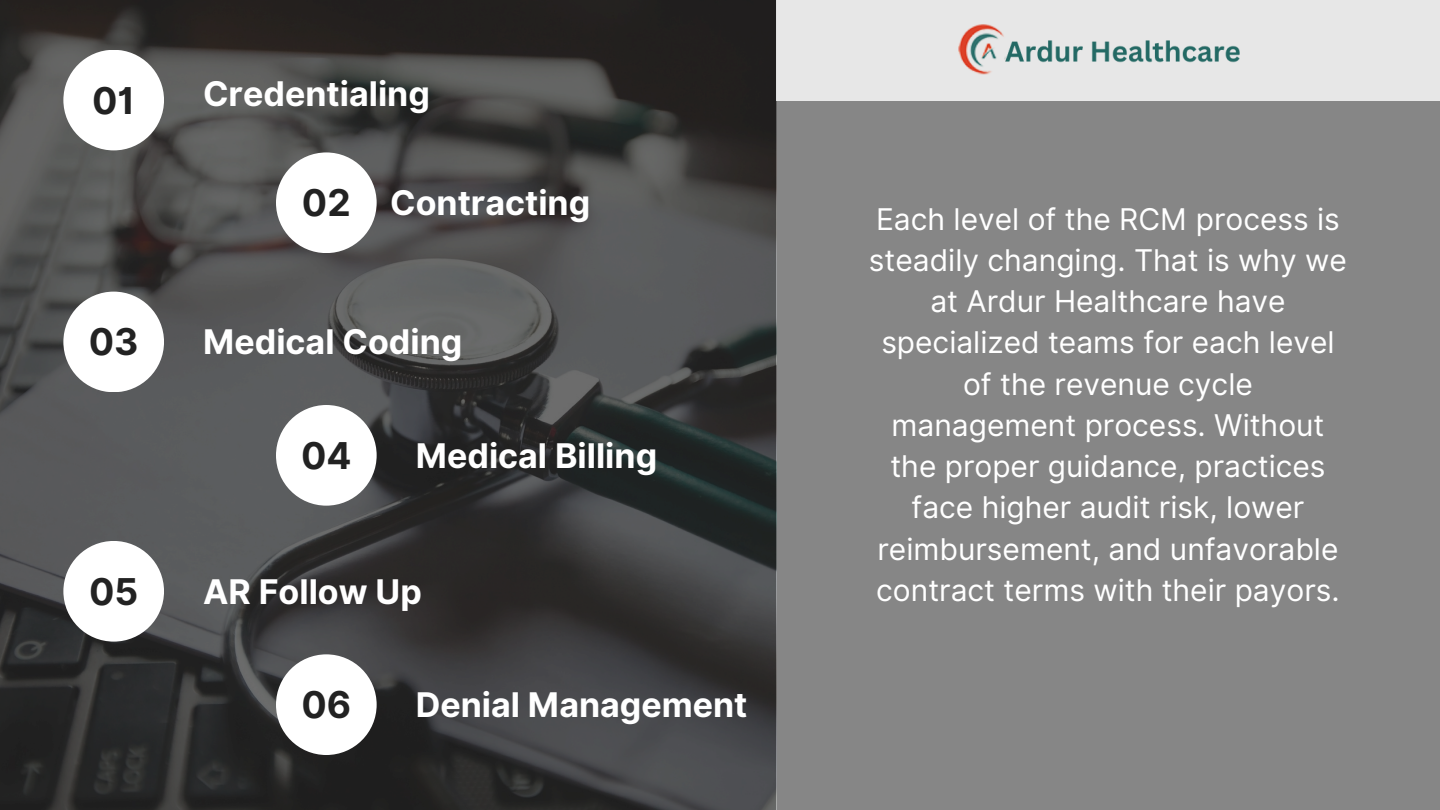
<style>
.page{position:relative;width:1440px;height:810px;background:#868686}
.page>*{position:absolute;margin:0;border:0;box-sizing:border-box;transform-origin:0 0}
.t1{font:700 37px "Inter";color:#222}
.t2{font:700 34px "Inter";color:#fff}
.t3{font:29.9px/41.2px "Inter";color:#fff;text-align:center}
</style>
<div class="page">
<img style="left:0;top:0;width:776px;height:810px">
<div style="left:63px;top:50px;width:101px;height:100px;background:#fff;border-radius:50%"></div>
<div style="left:276px;top:152px;width:101px;height:101px;background:#fff;border-radius:50%"></div>
<div style="left:63px;top:292px;width:101px;height:100px;background:#fff;border-radius:50%"></div>
<div style="left:776px;top:0;width:664px;height:100px;background:#e7e7e7"></div>
<img style="left:958px;top:24px;width:282px;height:51px">
<div style="left:276px;top:405px;width:101px;height:101px;background:#fff;border-radius:50%"></div>
<div style="left:63px;top:541px;width:101px;height:101px;background:#fff;border-radius:50%"></div>
<div style="left:276px;top:654px;width:101px;height:101px;background:#fff;border-radius:50%"></div>
<p class="t1" style="left:92px;top:78px;width:44px">01</p>
<h1 class="t2" style="left:203px;top:73px;width:228px">Credentialing</h1>
<p class="t1" style="left:302px;top:181px;width:50px">02</p>
<h1 class="t2" style="left:390px;top:182px;width:202px">Contracting</h1>
<p class="t1" style="left:89px;top:320px;width:51px">03</p>
<h1 class="t2" style="left:203px;top:322px;width:261px">Medical Coding</h1>
<h1 class="t1" style="left:301px;top:433px;width:52px">04</h1>
<p class="t2" style="left:416px;top:435px;width:243px">Medical Billing</p>
<p class="t1" style="left:89px;top:569px;width:51px">05</p>
<p class="t2" style="left:203px;top:571px;width:220px">AR Follow Up</p>
<h1 class="t1" style="left:301px;top:683px;width:51px">06</h1>
<p class="t2" style="left:416px;top:684px;width:333px">Denial Management</p>
<p class="t3" style="left:869px;top:198px;width:480px">Each level of the RCM process is steadily changing. That is why we at Ardur Healthcare have specialized teams for each level of the revenue cycle management process. Without the proper guidance, practices face higher audit risk, lower reimbursement, and unfavorable contract terms with their payors.</p>
</div>
